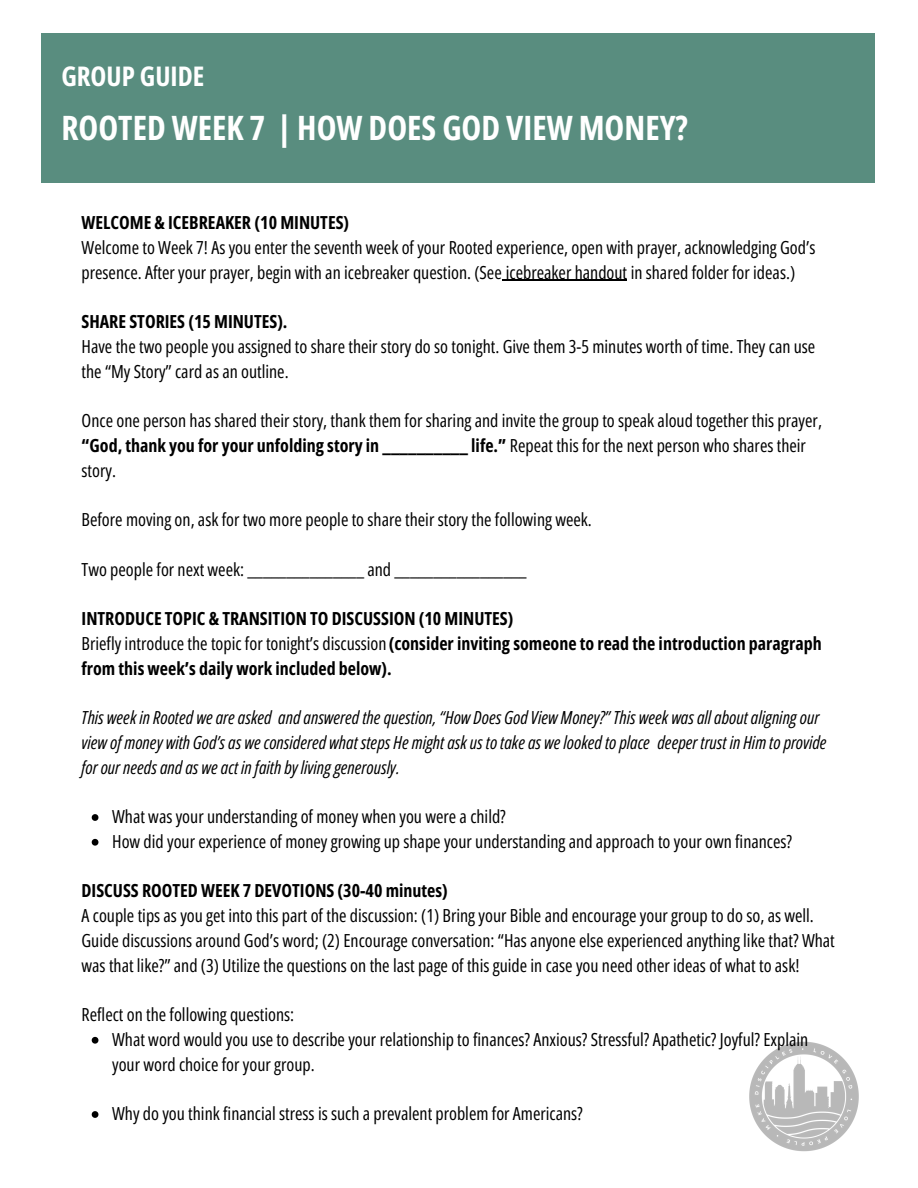
<style>
.page{position:relative;width:918px;height:1188px;background:#fff}
.page>*{position:absolute;margin:0;border:0;box-sizing:border-box;transform-origin:0 0}
.t1{font:700 33.6px "Open Sans Condensed";color:#fff}
.t2{font:700 27px "Open Sans Condensed";color:#fff}
.t3{font:18px/24.8px "Open Sans Condensed";color:#000}
.t4{font:700 18px/24.8px "Open Sans Condensed";color:#000}
.t5{font:italic 18px/24.8px "Open Sans Condensed";color:#000}
.s1{font-weight:700}
.s2{font-weight:400}
</style>
<div class="page">
<img style="left:749px;top:1041px;width:110px;height:111px">
<hr style="left:503px;top:280px;width:124px;height:1px;background:#000">
<svg style="left:92px;top:814px;width:6px;height:7px"></svg>
<svg style="left:92px;top:839px;width:6px;height:7px"></svg>
<svg style="left:92px;top:1037px;width:6px;height:7px"></svg>
<svg style="left:92px;top:1111px;width:6px;height:7px"></svg>
<div style="left:41px;top:33px;width:833px;height:149px;background:#598d7f"></div>
<p class="t2" style="left:61px;top:57px;width:144px">GROUP GUIDE</p>
<p class="t1" style="left:61px;top:104px;width:628px">ROOTED WEEK 7 | HOW DOES GOD VIEW MONEY?</p>
<h2 class="t4" style="left:82px;top:210px;width:269px">WELCOME &amp; ICEBREAKER (10 MINUTES)</h2>
<h1 class="t3" style="left:82px;top:235px;width:735px">Welcome to Week 7! As you enter the seventh week of your Rooted experience, open with prayer, acknowledging God’s presence. After your prayer, begin with an icebreaker question. (See icebreaker handout in shared folder for ideas.)</h1>
<p class="t4" style="left:82px;top:309px;width:207px">SHARE STORIES (15 MINUTES).</p>
<p class="t3" style="left:82px;top:334px;width:735px">Have the two people you assigned to share their story do so tonight. Give them 3-5 minutes worth of time. They can use the “My Story” card as an outline.</p>
<p class="t3" style="left:82px;top:408px;width:742px">Once one person has shared their story, thank them for sharing and invite the group to speak aloud together this prayer, <span class="s1">“God, thank you for your unfolding story in __________ life.”</span> Repeat this for the next person who shares their story.</p>
<p class="t3" style="left:82px;top:507px;width:512px">Before moving on, ask for two more people to share their story the following week.</p>
<p class="t3" style="left:82px;top:556px;width:447px">Two people for next week: _______________ and _________________</p>
<p class="t4" style="left:82px;top:606px;width:433px">INTRODUCE TOPIC &amp; TRANSITION TO DISCUSSION (10 MINUTES)</p>
<p class="t4" style="left:82px;top:631px;width:742px"><span class="s2">Briefly introduce the topic for tonight’s discussion</span> (consider inviting someone to read the introduction paragraph from this week’s daily work included below).</p>
<p class="t5" style="left:82px;top:705px;width:747px">This week in Rooted we are asked and answered the question, “How Does God View Money?” This week was all about aligning our view of money with God’s as we considered what steps He might ask us to take as we looked to place deeper trust in Him to provide for our needs and as we act in faith by living generously.</p>
<p class="t3" style="left:112px;top:804px;width:395px">What was your understanding of money when you were a child?</p>
<p class="t3" style="left:112px;top:829px;width:682px">How did your experience of money growing up shape your understanding and approach to your own finances?</p>
<p class="t4" style="left:82px;top:878px;width:368px">DISCUSS ROOTED WEEK 7 DEVOTIONS (30-40 minutes)</p>
<p class="t3" style="left:82px;top:903px;width:755px">A couple tips as you get into this part of the discussion: (1) Bring your Bible and encourage your group to do so, as well.<br>Guide discussions around God’s word; (2) Encourage conversation: “Has anyone else experienced anything like that? What was that like?” and (3) Utilize the questions on the last page of this guide in case you need other ideas of what to ask!</p>
<p class="t3" style="left:82px;top:1002px;width:214px">Reflect on the following questions:</p>
<p class="t3" style="left:112px;top:1027px;width:698px">What word would you use to describe your relationship to finances? Anxious? Stressful? Apathetic? Joyful? Explain your word choice for your group.</p>
<p class="t3" style="left:112px;top:1101px;width:472px">Why do you think financial stress is such a prevalent problem for Americans?</p>
</div>
